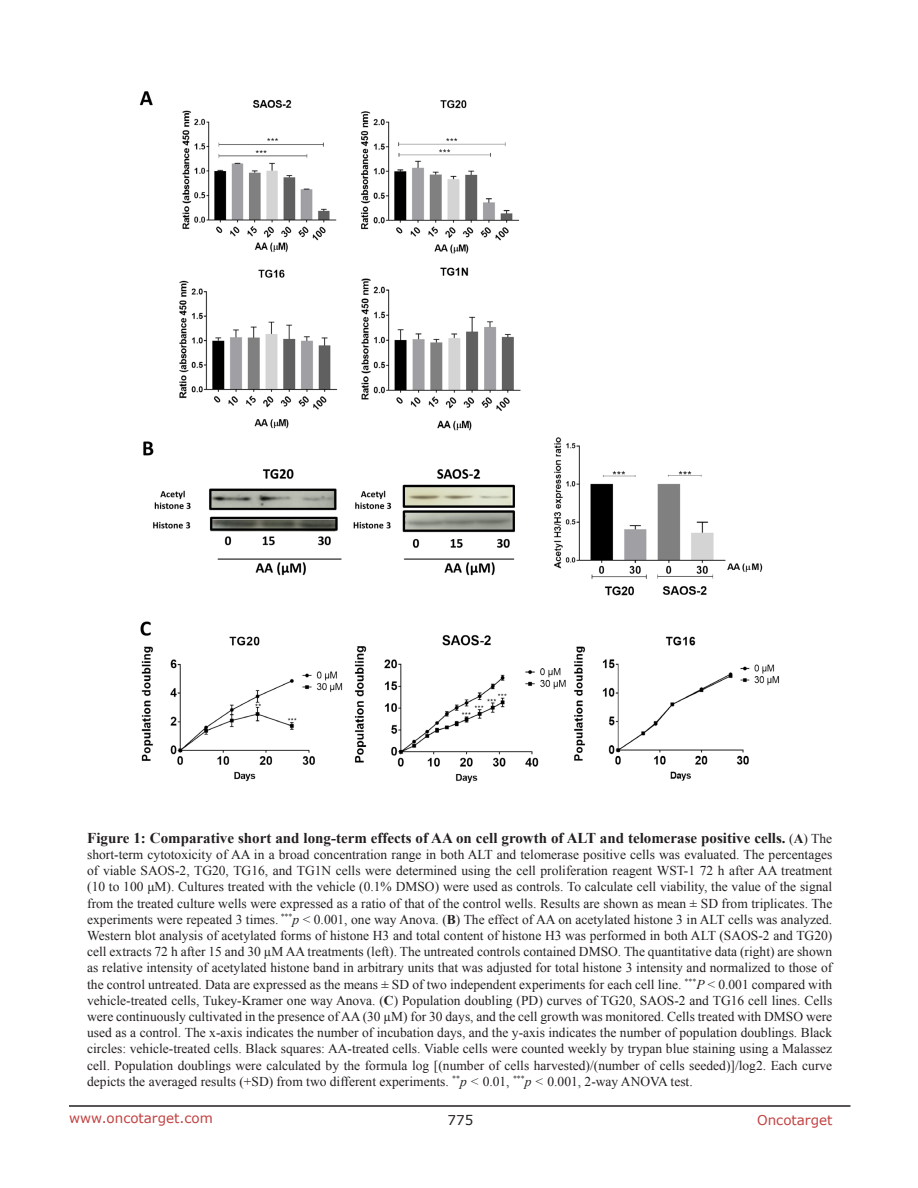
<style>
.page{position:relative;width:918px;height:1188px;background:#fff}
.page>*{position:absolute;margin:0;border:0;box-sizing:border-box;transform-origin:0 0}
.Figuretrx{font:700 15px "Times New Roman";color:#231f20}
.Figuretrx-2{font:13.5px/16.2px "Times New Roman";color:#231f20;text-align:justify}
.t1{font:13.5px "Verdana";color:#c24141}
.t2{font:13.5px "Verdana";color:#231f20}
.s1{font-weight:400;font-size:13.5px}
.s2{font-size:13.5px}
.s3{font-style:italic}
.s4{font-weight:700}
</style>
<div class="page">
<hr style="left:69px;top:1105px;width:781px;height:2px;background:#231f20">
<img style="left:139px;top:91px;width:640px;height:692px">
<p class="Figuretrx" style="left:87px;top:827px;width:747px">Figure 1: Comparative short and long-term effects of AA on cell growth of ALT and telomerase positive cells. <span class="s1">(</span><span class="s2">A</span><span class="s1">) The</span></p>
<p class="Figuretrx-2" style="left:87px;top:846px;width:747px">short-term cytotoxicity of AA in a broad concentration range in both ALT and telomerase positive cells was evaluated. The percentages of viable SAOS-2, TG20, TG16, and TG1N cells were determined using the cell proliferation reagent WST-1 72 h after AA treatment (10 to 100 μM). Cultures treated with the vehicle (0.1% DMSO) were used as controls. To calculate cell viability, the value of the signal from the treated culture wells were expressed as a ratio of that of the control wells. Results are shown as mean ± SD from triplicates. The experiments were repeated 3 times. <sup>***</sup><span class="s3">p</span> &lt; 0.001, one way Anova. (<span class="s4">B</span>) The effect of AA on acetylated histone 3 in ALT cells was analyzed.<br>Western blot analysis of acetylated forms of histone H3 and total content of histone H3 was performed in both ALT (SAOS-2 and TG20) cell extracts 72 h after 15 and 30 µM AA treatments (left). The untreated controls contained DMSO. The quantitative data (right) are shown as relative intensity of acetylated histone band in arbitrary units that was adjusted for total histone 3 intensity and normalized to those of the control untreated. Data are expressed as the means ± SD of two independent experiments for each cell line. <sup>***</sup><span class="s3">P</span> &lt; 0.001 compared with vehicle-treated cells, Tukey-Kramer one way Anova. (<span class="s4">C</span>) Population doubling (PD) curves of TG20, SAOS-2 and TG16 cell lines. Cells were continuously cultivated in the presence of AA (30 µM) for 30 days, and the cell growth was monitored. Cells treated with DMSO were used as a control. The x-axis indicates the number of incubation days, and the y-axis indicates the number of population doublings. Black circles: vehicle-treated cells. Black squares: AA-treated cells. Viable cells were counted weekly by trypan blue staining using a Malassez cell. Population doublings were calculated by the formula log [(number of cells harvested)/(number of cells seeded)]/log2. Each curve depicts the averaged results (+SD) from two different experiments. <sup>**</sup><span class="s3">p &lt;</span> 0.01, <sup>***</sup><span class="s3">p &lt;</span> 0.001, 2-way ANOVA test.</p>
<p class="t1" style="left:69px;top:1109px;width:145px">www.oncotarget.com</p>
<p class="t2" style="left:448px;top:1111px;width:27px">775</p>
<p class="t1" style="left:757px;top:1111px;width:77px">Oncotarget</p>
</div>
